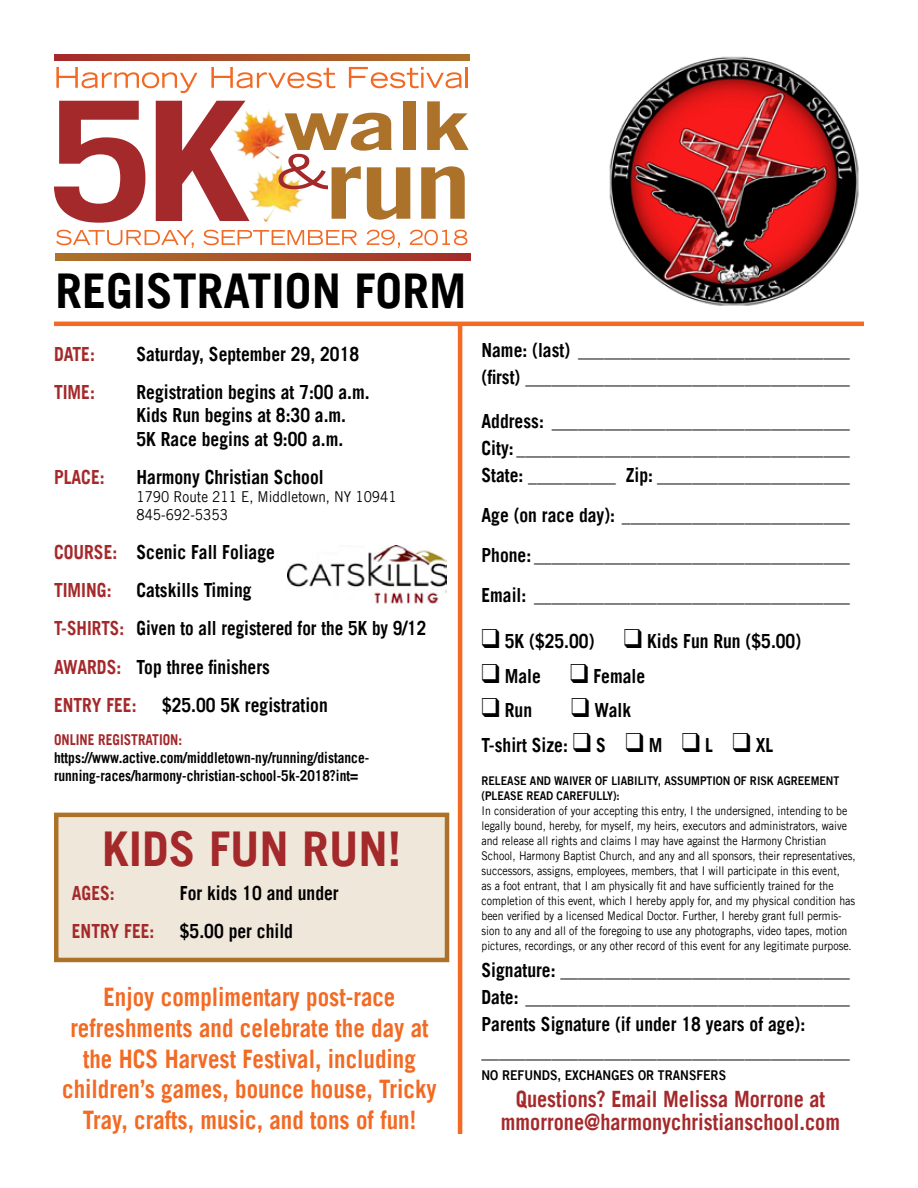
<style>
.page{position:relative;width:918px;height:1188px;background:#fff}
.page>*{position:absolute;margin:0;border:0;box-sizing:border-box;transform-origin:0 0}
.t1{font:700 48px "Trade Gothic LT";color:#000}
.t2{font:700 48px "Trade Gothic LT";color:#a4292b}
.t3{font:700 25.5px/30.6px "Trade Gothic LT";color:#f26a23;text-align:center;scale:.9 1}
.t4{font:700 22.5px/22.5px "Trade Gothic LT";color:#a4292b;text-align:center;scale:.9 1}
.t5{font:700 19.5px/27px "Trade Gothic LT";color:#000;scale:.9 1}
.t6{font:700 19.5px "Trade Gothic LT";color:#a4292b;scale:.9 1}
.t7{font:700 15px/18px "Trade Gothic LT";color:#000;scale:.9 1}
.t8{font:15px/18px "Trade Gothic LT";color:#000;scale:.9 1}
.t9{font:700 15px "Trade Gothic LT";color:#a4292b;scale:.9 1}
.t10{font:13.5px "Trade Gothic LT Bold Two";color:#000;scale:.9 1}
.t11{font:12px/15px "Trade Gothic LT";color:#000;scale:.88 1}
.t12{font:12px/15px "Trade Gothic LT Bold Two";color:#000;scale:.88 1}
.s1{color:#a4292b}
</style>
<div class="page">
<svg style="left:56px;top:67px;width:141px;height:26px"></svg>
<svg style="left:211px;top:67px;width:124px;height:21px"></svg>
<svg style="left:349px;top:67px;width:113px;height:21px"></svg>
<hr style="left:466px;top:67px;width:2px;height:21px;background:#f26923">
<svg style="left:54px;top:101px;width:91px;height:122px"></svg>
<svg style="left:156px;top:101px;width:90px;height:120px"></svg>
<div style="left:403px;top:101px;width:12px;height:49px;background:#ad722a"></div>
<svg style="left:427px;top:101px;width:42px;height:49px"></svg>
<svg style="left:421px;top:166px;width:44px;height:53px"></svg>
<img style="left:229px;top:105px;width:49px;height:58px">
<img style="left:243px;top:163px;width:35px;height:58px">
<svg style="left:278px;top:113px;width:132px;height:107px"></svg>
<svg style="left:56px;top:230px;width:138px;height:18px"></svg>
<svg style="left:203px;top:230px;width:154px;height:15px"></svg>
<svg style="left:367px;top:230px;width:33px;height:18px"></svg>
<svg style="left:410px;top:230px;width:57px;height:15px"></svg>
<svg style="left:55px;top:54px;width:415px;height:7px"></svg>
<svg style="left:55px;top:254px;width:415px;height:6px"></svg>
<img style="left:609px;top:56px;width:250px;height:250px">
<hr style="left:54px;top:322px;width:810px;height:4px;background:#f26a23">
<hr style="left:458px;top:324px;width:4px;height:810px;background:#f26a23">
<div style="left:54px;top:813px;width:395px;height:149px;background:#f0e7db;border:4px solid #ad722a"></div>
<img style="left:288px;top:546px;width:158px;height:58px">
<h1 class="t1" style="left:56px;top:261px;width:412px">REGISTRATION FORM</h1>
<p class="t6" style="left:54px;top:342px;width:47px">DATE:</p>
<p class="t5" style="left:137px;top:340px;width:249px">Saturday, September 29, 2018</p>
<p class="t6" style="left:54px;top:380px;width:47px">TIME:</p>
<p class="t5" style="left:137px;top:380px;width:260px;line-height:23.4px">Registration begins at 7:00 a.m.<br>Kids Run begins at 8:30 a.m.<br>5K Race begins at 9:00 a.m.</p>
<p class="t6" style="left:54px;top:465px;width:58px">PLACE:</p>
<p class="t5" style="left:137px;top:463px;width:210px">Harmony Christian School</p>
<p class="t8" style="left:136px;top:488px;width:291px">1790 Route 211 E, Middletown, NY 10941<br>845-692-5353</p>
<p class="t5" style="left:54px;top:532px;width:247px;line-height:38.4px"><span class="s1">COURSE:</span> Scenic Fall Foliage<br><span class="s1">TIMING:</span></p>
<p class="t5" style="left:54px;top:570px;width:415px;line-height:38.4px;text-indent:83px">Catskills Timing<br><span class="s1">T-SHIRTS:</span> Given to all registered for the 5K by 9/12<br><span class="s1">AWARDS:</span> Top three finishers<br><span class="s1">ENTRY FEE:</span></p>
<p class="t5" style="left:162px;top:691px;width:186px">$25.00 5K registration</p>
<p class="t9" style="left:54px;top:731px;width:144px">ONLINE REGISTRATION:</p>
<p class="t7" style="left:54px;top:749px;width:352px">https://www.active.com/middletown-ny/running/distance&shy;running-races/harmony-christian-school-5k-2018?int=</p>
<h1 class="t2" style="left:102px;top:819px;width:300px">KIDS FUN RUN!</h1>
<p class="t6" style="left:72px;top:881px;width:49px">AGES:</p>
<p class="t5" style="left:180px;top:879px;width:178px">For kids 10 and under</p>
<p class="t6" style="left:72px;top:919px;width:93px">ENTRY FEE:</p>
<p class="t5" style="left:180px;top:917px;width:127px">$5.00 per child</p>
<h2 class="t3" style="left:62px;top:982px;width:418px">Enjoy complimentary post-race refreshments and celebrate the day at the HCS Harvest Festival, including children’s games, bounce house, Tricky Tray, crafts, music, and tons of fun!</h2>
<p class="t5" style="left:482px;top:337px;width:411px">Name: (last) _______________________________ (first) _____________________________________</p>
<p class="t5" style="left:482px;top:407px;width:411px;text-align:justify">Address: __________________________________ City: ______________________________________ State: __________ Zip: ______________________</p>
<p class="t5" style="left:482px;top:495px;width:411px;line-height:39.9px;text-align:justify">Age (on race day): __________________________ Phone: ____________________________________ Email: ____________________________________</p>
<p class="t5" style="left:482px;top:628px;width:357px">❑ 5K ($25.00) ❑ Kids Fun Run ($5.00)</p>
<p class="t5" style="left:482px;top:662px;width:183px">❑ Male ❑ Female</p>
<p class="t5" style="left:482px;top:697px;width:58px">❑ Run</p>
<p class="t5" style="left:482px;top:693px;width:326px;line-height:34.5px;text-indent:90px">❑ Walk<br>T-shirt Size: ❑ S ❑ M ❑ L ❑ XL</p>
<p class="t12" style="left:482px;top:773px;width:408px">RELEASE AND WAIVER OF LIABILITY, ASSUMPTION OF RISK AGREEMENT (PLEASE READ CAREFULLY):</p>
<p class="t11" style="left:482px;top:803px;width:427px">In consideration of your accepting this entry, I the undersigned, intending to be legally bound, hereby, for myself, my heirs, executors and administrators, waive and release all rights and claims I may have against the Harmony Christian School, Harmony Baptist Church, and any and all sponsors, their representatives, successors, assigns, employees, members, that I will participate in this event,<br>as a foot entrant, that I am physically fit and have sufficiently trained for the completion of this event, which I hereby apply for, and my physical condition has been verified by a licensed Medical Doctor. Further, I hereby grant full permis&shy;sion to any and all of the foregoing to use any photographs, video tapes, motion pictures, recordings, or any other record of this event for any legitimate purpose.</p>
<p class="t5" style="left:482px;top:956px;width:411px">Signature: _________________________________ Date: _____________________________________ Parents Signature (if under 18 years of age): __________________________________________</p>
<p class="t10" style="left:482px;top:1067px;width:273px">NO REFUNDS, EXCHANGES OR TRANSFERS</p>
<p class="t4" style="left:501px;top:1088px;width:378px">Questions? Email Melissa Morrone at mmorrone@harmonychristianschool.com</p>
</div>
